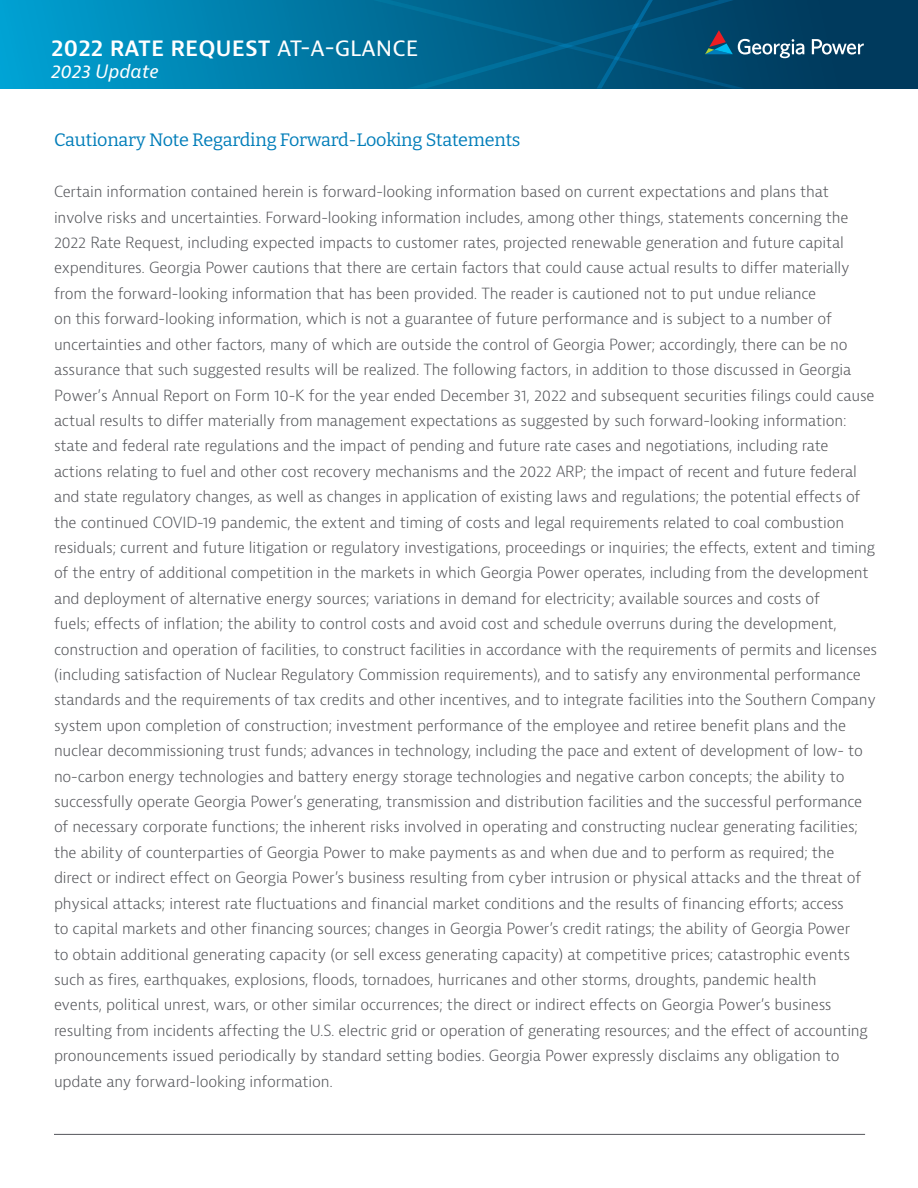
<style>
.page{position:relative;width:918px;height:1188px;background:#fff}
.page>*{position:absolute;margin:0;border:0;box-sizing:border-box;transform-origin:0 0}
.t1{font:600 22.5px "Bernina Sans";color:#fff}
.t2{font:18px "Bitter";letter-spacing:-.01em;color:#007db9}
.t3{font:italic 18px "Bernina Sans";color:#fff}
.t4{font:300 15px/25.3px "Bernina Sans";letter-spacing:-.01em;color:#54555a}
.s1{font-weight:400}
</style>
<div class="page">
<svg style="left:0;top:0;width:222px;height:89px;background:#0093c2"></svg>
<hr style="left:54px;top:1134px;width:811px;height:1px;background:#54555a">
<svg style="left:222px;top:0;width:696px;height:89px;background:#035b82"></svg>
<p class="t1" style="left:51px;top:33px;width:369px">2022 RATE REQUEST <span class="s1">AT-A-GLANCE</span></p>
<p class="t3" style="left:51px;top:60px;width:109px">2023 Update</p>
<p class="t2" style="left:54px;top:129px;width:468px">Cautionary Note Regarding Forward-Looking Statements</p>
<p class="t4" style="left:54px;top:179px;width:825px">Certain information contained herein is forward-looking information based on current expectations and plans that involve risks and uncertainties. Forward-looking information includes, among other things, statements concerning the 2022 Rate Request, including expected impacts to customer rates, projected renewable generation and future capital expenditures. Georgia Power cautions that there are certain factors that could cause actual results to differ materially from the forward-looking information that has been provided. The reader is cautioned not to put undue reliance<br>on this forward-looking information, which is not a guarantee of future performance and is subject to a number of uncertainties and other factors, many of which are outside the control of Georgia Power; accordingly, there can be no assurance that such suggested results will be realized. The following factors, in addition to those discussed in Georgia Power’s Annual Report on Form 10-K for the year ended December 31, 2022 and subsequent securities filings could cause actual results to differ materially from management expectations as suggested by such forward-looking information: state and federal rate regulations and the impact of pending and future rate cases and negotiations, including rate actions relating to fuel and other cost recovery mechanisms and the 2022 ARP; the impact of recent and future federal and state regulatory changes, as well as changes in application of existing laws and regulations; the potential effects of the continued COVID-19 pandemic, the extent and timing of costs and legal requirements related to coal combustion residuals; current and future litigation or regulatory investigations, proceedings or inquiries; the effects, extent and timing of the entry of additional competition in the markets in which Georgia Power operates, including from the development and deployment of alternative energy sources; variations in demand for electricity; available sources and costs of<br>fuels; effects of inflation; the ability to control costs and avoid cost and schedule overruns during the development, construction and operation of facilities, to construct facilities in accordance with the requirements of permits and licenses (including satisfaction of Nuclear Regulatory Commission requirements), and to satisfy any environmental performance standards and the requirements of tax credits and other incentives, and to integrate facilities into the Southern Company system upon completion of construction; investment performance of the employee and retiree benefit plans and the nuclear decommissioning trust funds; advances in technology, including the pace and extent of development of low- to no-carbon energy technologies and battery energy storage technologies and negative carbon concepts; the ability to successfully operate Georgia Power’s generating, transmission and distribution facilities and the successful performance of necessary corporate functions; the inherent risks involved in operating and constructing nuclear generating facilities; the ability of counterparties of Georgia Power to make payments as and when due and to perform as required; the<br>direct or indirect effect on Georgia Power’s business resulting from cyber intrusion or physical attacks and the threat of physical attacks; interest rate fluctuations and financial market conditions and the results of financing efforts; access<br>to capital markets and other financing sources; changes in Georgia Power’s credit ratings; the ability of Georgia Power<br>to obtain additional generating capacity (or sell excess generating capacity) at competitive prices; catastrophic events such as fires, earthquakes, explosions, floods, tornadoes, hurricanes and other storms, droughts, pandemic health<br>events, political unrest, wars, or other similar occurrences; the direct or indirect effects on Georgia Power’s business resulting from incidents affecting the U.S. electric grid or operation of generating resources; and the effect of accounting pronouncements issued periodically by standard setting bodies. Georgia Power expressly disclaims any obligation to update any forward-looking information.</p>
</div>
